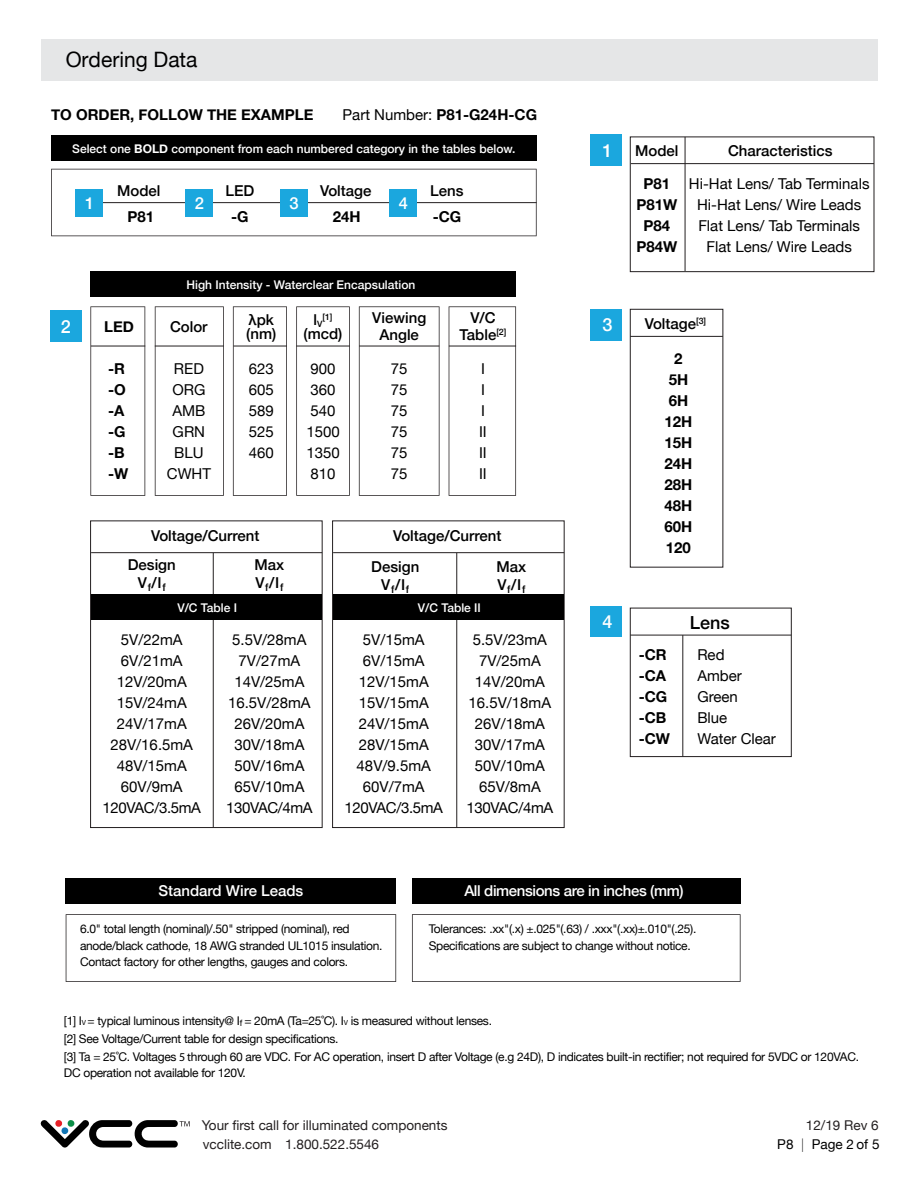
<style>
.page{position:relative;width:918px;height:1188px;background:#fff}
.page>*{position:absolute;margin:0;border:0;box-sizing:border-box;transform-origin:0 0}
.t1{font:21.15px "Helvetica Neue";color:#000}
.t2{font:500 18px "Helvetica Neue";color:#fff}
.t3{font:500 18px "Helvetica Neue";color:#000}
.t4{font:500 16.5px "Helvetica Neue";color:#fff}
.t5{font:15px/21px "Helvetica Neue";color:#000;text-align:center}
.t6{font:500 15px/18px "Helvetica Neue";color:#000;text-align:center}
.t7{font:700 15px/21px "Helvetica Neue";color:#000;text-align:center}
.t8{font:500 15px "Helvetica Neue";letter-spacing:-.025em;color:#fff}
.t9{font:500 15px "Helvetica Neue";color:#fff}
.t10{font:13.5px/18.5px "Helvetica Neue";color:#231f20}
.t11{font:13.5px/18.5px "Helvetica Neue";color:#000;text-align:right}
.t12{font:12px/16.5px "Helvetica Neue";letter-spacing:-.025em;color:#000}
.t13{font:500 12px "Helvetica Neue";color:#fff}
.t14{font:500 8.7px "Helvetica Neue";color:#000}
.s1{font-weight:700}
.s2{font-family:"Myriad Pro"}
.s3{color:#231f20}
.s4{font-weight:100}
</style>
<div class="page">
<svg style="left:412px;top:914px;width:329px;height:68px"></svg>
<svg style="left:66px;top:914px;width:330px;height:68px"></svg>
<div style="left:66px;top:878px;width:330px;height:26px;background:#000"></div>
<div style="left:412px;top:878px;width:329px;height:26px;background:#000"></div>
<div style="left:630px;top:137px;width:244px;height:135px;border:1px solid #231f20"></div>
<hr style="left:685px;top:137px;width:1px;height:134px;background:#231f20">
<hr style="left:631px;top:163px;width:243px;height:1px;background:#231f20">
<div style="left:591px;top:135px;width:31px;height:31px;background:#1ba7de"></div>
<svg style="left:51px;top:169px;width:486px;height:67px"></svg>
<hr style="left:103px;top:202px;width:94px;height:1px;background:#231f20">
<hr style="left:213px;top:202px;width:67px;height:1px;background:#231f20">
<div style="left:76px;top:189px;width:27px;height:28px;background:#1ba7de"></div>
<div style="left:185px;top:189px;width:28px;height:28px;background:#1ba7de"></div>
<hr style="left:307px;top:202px;width:82px;height:1px;background:#231f20">
<div style="left:280px;top:189px;width:27px;height:28px;background:#1ba7de"></div>
<hr style="left:417px;top:202px;width:120px;height:1px;background:#231f20">
<div style="left:389px;top:189px;width:28px;height:28px;background:#1ba7de"></div>
<div style="left:51px;top:136px;width:486px;height:25px;background:#000"></div>
<svg style="left:90px;top:306px;width:55px;height:190px"></svg>
<hr style="left:91px;top:346px;width:54px;height:1px;background:#231f20">
<svg style="left:155px;top:306px;width:69px;height:190px"></svg>
<hr style="left:155px;top:346px;width:69px;height:1px;background:#231f20">
<svg style="left:359px;top:306px;width:81px;height:190px"></svg>
<hr style="left:359px;top:346px;width:80px;height:1px;background:#231f20">
<svg style="left:449px;top:306px;width:67px;height:190px"></svg>
<hr style="left:449px;top:346px;width:67px;height:1px;background:#231f20">
<svg style="left:233px;top:306px;width:54px;height:190px"></svg>
<hr style="left:233px;top:346px;width:54px;height:1px;background:#231f20">
<svg style="left:296px;top:306px;width:54px;height:190px"></svg>
<hr style="left:296px;top:346px;width:54px;height:1px;background:#231f20">
<div style="left:50px;top:311px;width:31px;height:31px;background:#1ba7de"></div>
<div style="left:90px;top:271px;width:426px;height:26px;background:#000"></div>
<div style="left:630px;top:309px;width:93px;height:259px;border:1px solid #231f20"></div>
<hr style="left:630px;top:336px;width:93px;height:1px;background:#231f20">
<div style="left:591px;top:309px;width:31px;height:31px;background:#1ba7de"></div>
<div style="left:630px;top:608px;width:162px;height:149px;border:1px solid #231f20"></div>
<hr style="left:630px;top:635px;width:161px;height:1px;background:#231f20">
<div style="left:591px;top:606px;width:31px;height:31px;background:#1ba7de"></div>
<hr style="left:682px;top:635px;width:1px;height:122px;background:#231f20">
<div style="left:90px;top:520px;width:233px;height:308px;border:1px solid #231f20"></div>
<hr style="left:91px;top:552px;width:231px;height:1px;background:#231f20">
<hr style="left:213px;top:553px;width:1px;height:275px;background:#231f20">
<div style="left:92px;top:594px;width:230px;height:26px;background:#000"></div>
<div style="left:332px;top:520px;width:233px;height:308px;border:1px solid #231f20"></div>
<hr style="left:333px;top:552px;width:231px;height:1px;background:#231f20">
<hr style="left:456px;top:553px;width:1px;height:275px;background:#231f20">
<div style="left:334px;top:594px;width:230px;height:26px;background:#000"></div>
<div style="left:41px;top:39px;width:836px;height:41px;background:#e5e6e7"></div>
<svg style="left:40px;top:1120px;width:150px;height:28px"></svg>
<h1 class="t1" style="left:66px;top:44px;width:133px">Ordering Data</h1>
<p class="t7" style="left:51px;top:104px;width:264px">TO ORDER, FOLLOW THE EXAMPLE</p>
<p class="t5" style="left:343px;top:105px;width:196px">Part Number: <span class="s1">P81-G24H-CG</span></p>
<p class="t13" style="left:72px;top:139px;width:445px">Select one <span class="s1">BOLD</span> component from each numbered category in the tables below.</p>
<p class="t6" style="left:117px;top:180px;width:45px">Model</p>
<h3 class="t4" style="left:85px;top:190px;width:11px">1</h3>
<h3 class="t4" style="left:195px;top:190px;width:11px">2</h3>
<p class="t7" style="left:127px;top:206px;width:28px">P81</p>
<p class="t6" style="left:226px;top:180px;width:30px">LED</p>
<p class="t7" style="left:231px;top:206px;width:19px">-G</p>
<h3 class="t4" style="left:290px;top:190px;width:11px">3</h3>
<p class="t6" style="left:320px;top:180px;width:53px">Voltage</p>
<p class="t7" style="left:333px;top:206px;width:29px">24H</p>
<h3 class="t4" style="left:399px;top:190px;width:11px">4</h3>
<p class="t6" style="left:430px;top:180px;width:35px">Lens</p>
<p class="t7" style="left:433px;top:206px;width:30px">-CG</p>
<h2 class="t2" style="left:61px;top:312px;width:12px">2</h2>
<p class="t7" style="left:104px;top:317px;width:31px">LED</p>
<p class="t7" style="left:108px;top:358px;width:22px;text-align:left">-R -O -A -G -B -W</p>
<p class="t13" style="left:187px;top:275px;width:230px">High Intensity - Waterclear Encapsulation</p>
<p class="t6" style="left:170px;top:317px;width:39px">Color</p>
<p class="t5" style="left:167px;top:359px;width:46px">RED<br>ORG<br>AMB<br>GRN<br>BLU<br>CWHT</p>
<p class="t6" style="left:246px;top:312px;width:32px;line-height:13.5px;text-align:left">λpk (nm)</p>
<p class="t5" style="left:249px;top:359px;width:27px;text-align:justify">623<br>605<br>589<br>525<br>460</p>
<p class="t6" style="left:314px;top:310px;width:10px">l<sub>V</sub></p>
<p class="t14" style="left:322px;top:310px;width:12px">[1]</p>
<p class="t6" style="left:304px;top:323px;width:40px">(mcd)</p>
<p class="t5" style="left:306px;top:359px;width:35px;text-align:left">900<br>360<br>540<br>1500<br>1350<br>810</p>
<p class="t6" style="left:372px;top:309px;width:56px;line-height:16.5px">Viewing<br>Angle</p>
<p class="t5" style="left:391px;top:359px;width:18px;text-align:justify">75<br>75<br>75<br>75<br>75<br>75</p>
<p class="t6" style="left:460px;top:309px;width:48px;line-height:16.5px">V/C<br>Table<sup>[2]</sup></p>
<p class="t5" style="left:479px;top:359px;width:9px;text-align:left">I<br>I<br>I<br>II<br>II<br>II</p>
<p class="t6" style="left:151px;top:525px;width:110px">Voltage/Current</p>
<p class="t6" style="left:393px;top:525px;width:110px">Voltage/Current</p>
<p class="t6" style="left:128px;top:554px;width:50px">Design<br>V<sub>f</sub>/I<sub>f</sub></p>
<p class="t6" style="left:255px;top:554px;width:31px;text-align:left">Max<br>V<sub>f</sub>/I<sub>f</sub></p>
<p class="t13" style="left:177px;top:598px;width:61px">V/C Table I</p>
<p class="t5" style="left:103px;top:630px;width:100px">5V/22mA<br>6V/21mA<br>12V/20mA<br>15V/24mA<br>24V/17mA<br>28V/16.5mA<br>48V/15mA<br>60V/9mA<br>120VAC/3.5mA</p>
<p class="t5" style="left:226px;top:630px;width:88px">5.5V/28mA<br>7V/27mA<br>14V/25mA<br>16.5V/28mA<br>26V/20mA<br>30V/18mA<br>50V/16mA<br>65V/10mA<br>130VAC/4mA</p>
<p class="t6" style="left:371px;top:556px;width:50px">Design<br>V<sub>f</sub>/I<sub>f</sub></p>
<p class="t6" style="left:497px;top:556px;width:31px;text-align:left">Max<br>V<sub>f</sub>/I<sub>f</sub></p>
<p class="t13" style="left:418px;top:598px;width:65px">V/C Table II</p>
<p class="t5" style="left:345px;top:630px;width:100px">5V/15mA<br>6V/15mA<br>12V/15mA<br>15V/15mA<br>24V/15mA<br>28V/15mA<br>48V/9.5mA<br>60V/7mA<br>120VAC/3.5mA</p>
<p class="t5" style="left:467px;top:630px;width:88px">5.5V/23mA<br>7V/25mA<br>14V/20mA<br>16.5V/18mA<br>26V/18mA<br>30V/17mA<br>50V/10mA<br>65V/8mA<br>130VAC/4mA</p>
<h2 class="t2" style="left:602px;top:136px;width:12px">1</h2>
<p class="t6" style="left:728px;top:140px;width:106px">Characteristics</p>
<p class="t6" style="left:635px;top:140px;width:45px">Model</p>
<h2 class="t2" style="left:602px;top:310px;width:12px">3</h2>
<p class="t7" style="left:637px;top:174px;width:42px">P81<br>P81W<br>P84<br>P84W</p>
<p class="t5" style="left:689px;top:174px;width:182px">Hi-Hat Lens/ Tab Terminals<br>Hi-Hat Lens/ Wire Leads<br>Flat Lens/ Tab Terminals<br>Flat Lens/ Wire Leads</p>
<p class="t6" style="left:645px;top:313px;width:63px">Voltage<sup>[3]</sup></p>
<p class="t7" style="left:665px;top:348px;width:29px">2<br>5H<br>6H<br>12H<br>15H<br>24H<br>28H<br>48H<br>60H<br>120</p>
<h2 class="t2" style="left:602px;top:607px;width:12px">4</h2>
<h2 class="t3" style="left:690px;top:608px;width:42px">Lens</h2>
<p class="t7" style="left:639px;top:644px;width:33px;text-align:left">-CR -CA -CG -CB -CW</p>
<p class="t5" style="left:697px;top:645px;width:80px;text-align:left">Red<br>Amber<br>Green<br>Blue<br>Water Clear</p>
<p class="t9" style="left:158px;top:878px;width:147px">Standard Wire Leads</p>
<p class="t12" style="left:80px;top:922px;width:304px">6.0" total length (nominal)/.50" stripped (nominal), red anode/black cathode, 18 AWG stranded UL1015 insulation.<br>Contact factory for other lengths, gauges and colors.</p>
<p class="t8" style="left:464px;top:878px;width:221px">All dimensions are in inches (mm)</p>
<p class="t12" style="left:429px;top:922px;width:269px">Tolerances: .xx"(.x) ±.025"(.63) / .xxx"(.xx)±.010"(.25).<br>Specifications are subject to change without notice.</p>
<p class="t12" style="left:64px;top:1012px;width:430px;line-height:18.5px">[1] I<sub>V</sub> = typical luminous intensity@ I<sub>f</sub> = 20mA (Ta=25˚C). I<sub>V</sub> is measured without lenses. [2] See Voltage/Current table for design specifications.</p>
<p class="t12" style="left:64px;top:1049px;width:797px">[3] Ta = 25˚C. Voltages <span class="s2">5 t</span>hrough 60 are VDC. For AC operation, insert D after Voltage (e.g 24D), D indicates built-in rectifier; not required for 5VDC or 120VAC.<br>DC operation not available for 120V.</p>
<p class="t10" style="left:202px;top:1117px;width:247px">Your first call for illuminated components vcclite.com 1.800.522.5546</p>
<p class="t11" style="left:777px;top:1117px;width:104px"><span class="s3">12/19 Rev 6<br></span>P8 <span class="s4">|</span> Page 2 of 5</p>
</div>
